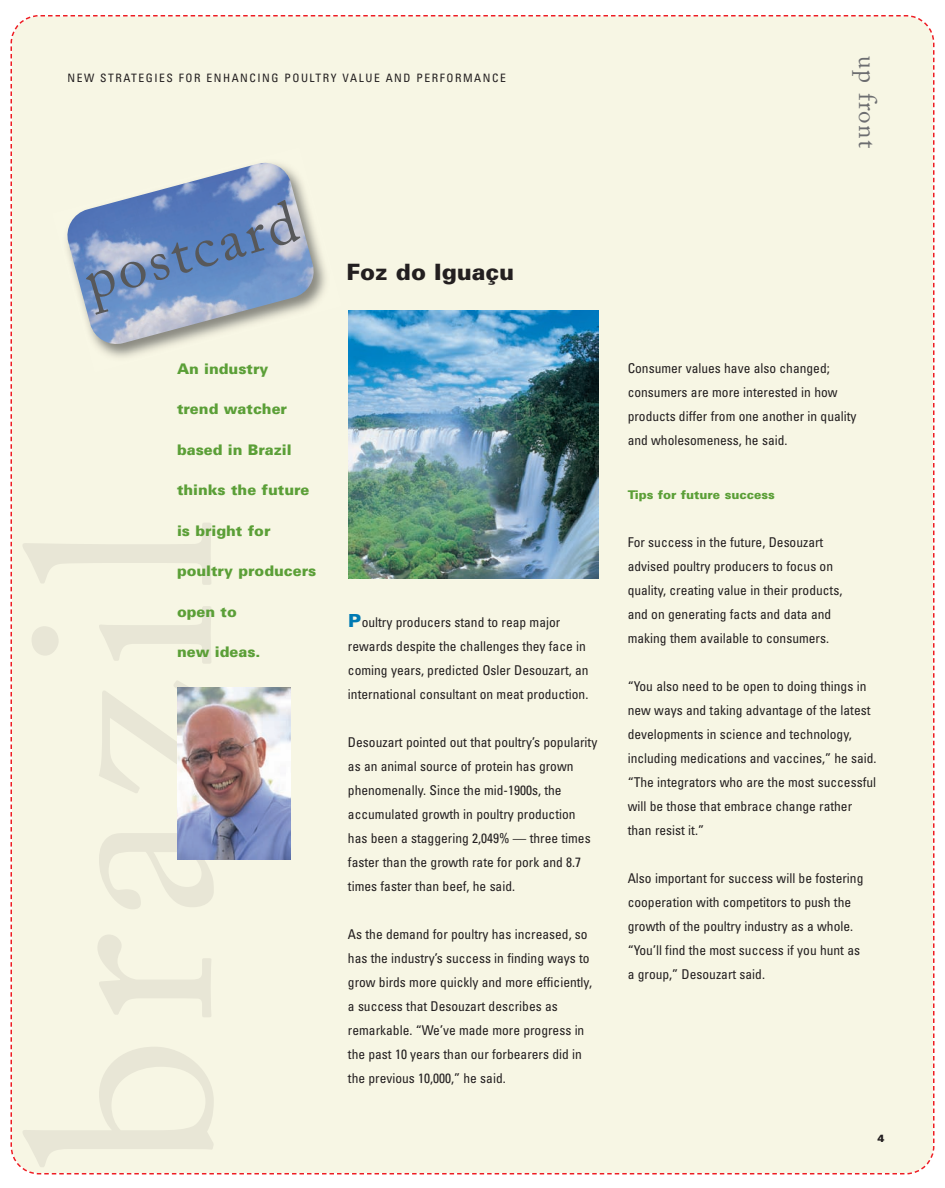
<style>
.page{position:relative;width:945px;height:1188px;background:#fff}
.page>*{position:absolute;margin:0;border:0;box-sizing:border-box;transform-origin:0 0}
.t1{font:58.65px "Adobe Caslon";color:#57585a}
.t2{font:25.2px "Adobe Caslon";letter-spacing:.05em;color:#6c6d70}
.t3{font:900 22.5px "Univers";color:#231f20}
.t4{font:900 14.7px "Univers";color:#5b9f37}
.t5{font:condensed 13.5px/24px "Univers";color:#231f20}
.t6{font:900 12px "Univers";color:#5b9f37}
.t7{font:condensed 11.55px "Univers";letter-spacing:.135em;color:#231f20}
.t8{font:900 10.5px "Univers";color:#231f20}
.s1{font-weight:900;font-stretch:normal;font-size:18px;color:#007ab3}
</style>
<div class="page">
<div style="left:10px;top:15px;width:925px;height:1160px;background:#f7f6e4"></div>
<svg style="left:35px;top:1172px;width:8px;height:3px"></svg>
<img style="left:349px;top:310px;width:249px;height:269px">
<div style="left:52px;top:147px;width:290px;height:226px;background:#f7f6e4"></div>
<img style="left:65px;top:160px;width:252px;height:187px">
<img style="left:177px;top:687px;width:113px;height:173px">
<p class="t7" style="left:68px;top:74px;width:440px">NEW STRATEGIES FOR ENHANCING POULTRY VALUE AND PERFORMANCE</p>
<h1 class="t1" style="left:79px;top:260px;width:221px;rotate:-16deg">postcard</h1>
<p class="t4" style="left:177px;top:363px;width:93px">An industry</p>
<p class="t4" style="left:177px;top:403px;width:112px">trend watcher</p>
<p class="t4" style="left:177px;top:444px;width:116px">based in Brazil</p>
<p class="t4" style="left:177px;top:484px;width:134px">thinks the future</p>
<p class="t4" style="left:177px;top:525px;width:95px">is bright for</p>
<p class="t4" style="left:177px;top:565px;width:141px">poultry producers</p>
<p class="t4" style="left:177px;top:606px;width:61px">open to</p>
<p class="t4" style="left:177px;top:646px;width:85px">new ideas.</p>
<h3 class="t3" style="left:346px;top:264px;width:169px">Foz do Iguaçu</h3>
<p class="t5" style="left:348px;top:611px;width:242px"><span class="s1">P</span>oultry producers stand to reap major rewards despite the challenges they face in coming years, predicted Osler Desouzart, an international consultant on meat production.</p>
<p class="t5" style="left:348px;top:731px;width:251px">Desouzart pointed out that poultry’s popularity as an animal source of protein has grown phenomenally. Since the mid-1900s, the accumulated growth in poultry production has been a staggering 2,049% — three times faster than the growth rate for pork and 8.7 times faster than beef, he said.</p>
<p class="t5" style="left:348px;top:923px;width:246px">As the demand for poultry has increased, so has the industry’s success in finding ways to grow birds more quickly and more efficiently, a success that Desouzart describes as remarkable. “We’ve made more progress in the past 10 years than our forbearers did in the previous 10,000,” he said.</p>
<h2 class="t2" style="left:877px;top:56px;width:93px;rotate:90deg">up front</h2>
<p class="t5" style="left:628px;top:357px;width:230px">Consumer values have also changed; consumers are more interested in how products differ from one another in quality and wholesomeness, he said.</p>
<p class="t6" style="left:628px;top:490px;width:148px">Tips for future success</p>
<p class="t5" style="left:628px;top:531px;width:216px">For success in the future, Desouzart advised poultry producers to focus on quality, creating value in their products, and on generating facts and data and making them available to consumers.</p>
<p class="t5" style="left:628px;top:675px;width:250px">“You also need to be open to doing things in new ways and taking advantage of the latest developments in science and technology, including medications and vaccines,” he said. “The integrators who are the most successful will be those that embrace change rather than resist it.”</p>
<p class="t5" style="left:628px;top:867px;width:237px">Also important for success will be fostering cooperation with competitors to push the growth of the poultry industry as a whole. “You’ll find the most success if you hunt as a group,” Desouzart said.</p>
<p class="t8" style="left:878px;top:1134px;width:9px">4</p>
</div>
